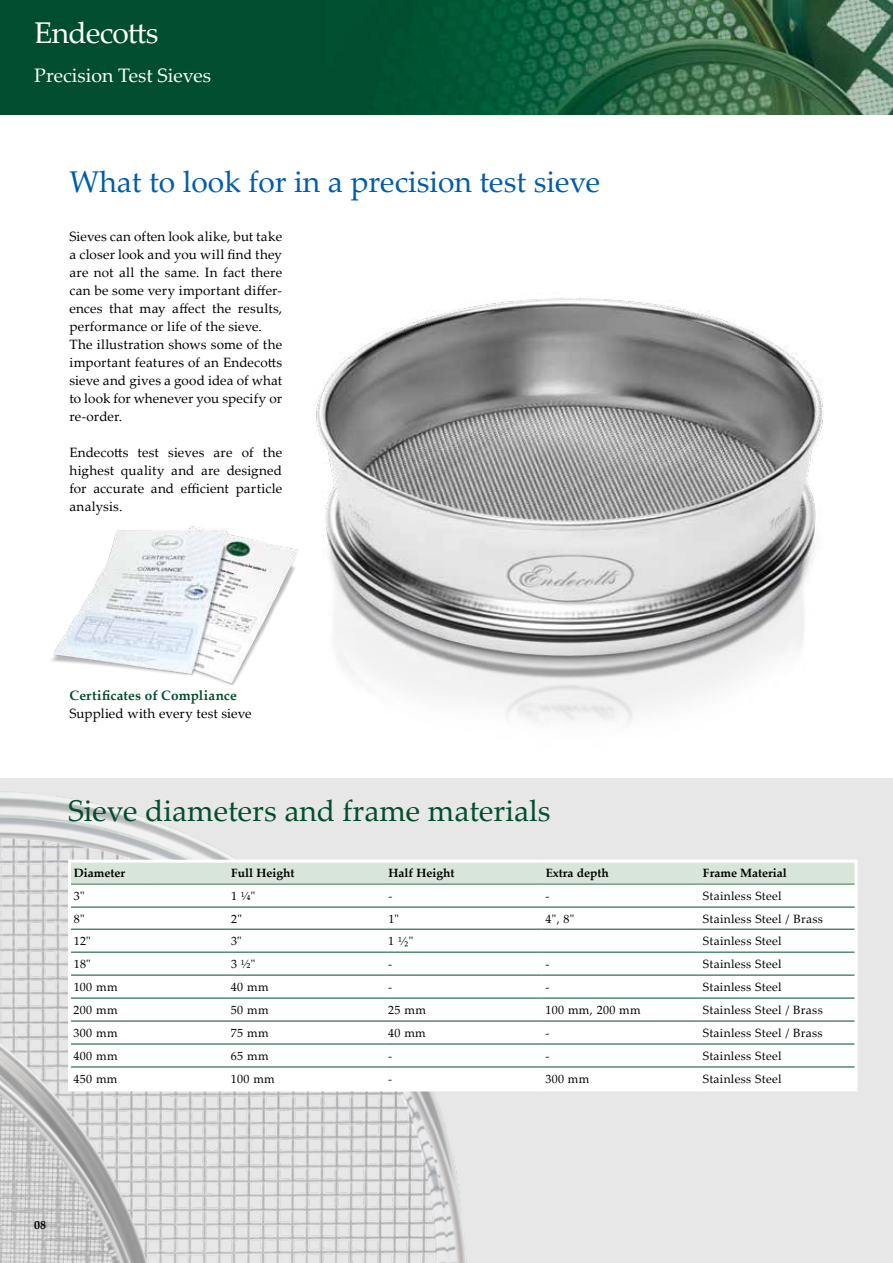
<style>
.page{position:relative;width:893px;height:1263px;background:#fff}
.page>*{position:absolute;margin:0;border:0;box-sizing:border-box;transform-origin:0 0}
.t1{font:30px "Palatino Linotype";color:#005da9}
.t2{font:30px "Palatino Linotype";color:#004e2d}
.t3{font:30px "Palatino Linotype";letter-spacing:-.025em;color:#fff}
.t4{font:19.5px "Palatino Linotype";color:#fff}
.t5{font:13.5px/18px "Palatino Linotype";letter-spacing:.01em;color:#000}
.t6{font:700 13.5px "Palatino Linotype";letter-spacing:.015em;color:#004e2d}
.t7{font:12px "Palatino Linotype";letter-spacing:.025em;color:#000}
.t8{font:700 12px "Palatino Linotype";color:#000}
</style>
<div class="page">
<div style="left:0;top:778px;width:893px;height:485px;background:#e7e7e7"></div>
<img style="left:0;top:792px;width:467px;height:471px">
<img style="left:0;top:0;width:893px;height:115px">
<img style="left:51px;top:525px;width:221px;height:161px">
<img style="left:272px;top:297px;width:551px;height:426px">
<div style="left:71px;top:863px;width:783px;height:21px;background:#d7e6d9"></div>
<div style="left:71px;top:885px;width:783px;height:203px;background:#fff"></div>
<hr style="left:68px;top:860px;width:159px;height:3px;background:#fff">
<hr style="left:68px;top:863px;width:3px;height:21px;background:#fff">
<hr style="left:227px;top:860px;width:157px;height:3px;background:#fff">
<hr style="left:384px;top:860px;width:157px;height:3px;background:#fff">
<hr style="left:541px;top:860px;width:158px;height:3px;background:#fff">
<hr style="left:699px;top:860px;width:158px;height:3px;background:#fff">
<hr style="left:854px;top:863px;width:3px;height:21px;background:#fff">
<hr style="left:68px;top:884px;width:3px;height:23px;background:#fff">
<hr style="left:854px;top:884px;width:3px;height:23px;background:#fff">
<hr style="left:68px;top:907px;width:3px;height:22px;background:#fff">
<hr style="left:854px;top:907px;width:3px;height:22px;background:#fff">
<hr style="left:68px;top:929px;width:3px;height:23px;background:#fff">
<hr style="left:854px;top:929px;width:3px;height:23px;background:#fff">
<hr style="left:68px;top:952px;width:3px;height:23px;background:#fff">
<hr style="left:854px;top:952px;width:3px;height:23px;background:#fff">
<hr style="left:68px;top:975px;width:3px;height:23px;background:#fff">
<hr style="left:854px;top:975px;width:3px;height:23px;background:#fff">
<hr style="left:68px;top:998px;width:3px;height:23px;background:#fff">
<hr style="left:854px;top:998px;width:3px;height:23px;background:#fff">
<hr style="left:68px;top:1021px;width:3px;height:23px;background:#fff">
<hr style="left:854px;top:1021px;width:3px;height:23px;background:#fff">
<hr style="left:68px;top:1044px;width:3px;height:23px;background:#fff">
<hr style="left:854px;top:1044px;width:3px;height:23px;background:#fff">
<hr style="left:68px;top:1067px;width:3px;height:21px;background:#fff">
<hr style="left:854px;top:1067px;width:3px;height:21px;background:#fff">
<hr style="left:68px;top:1088px;width:159px;height:3px;background:#fff">
<hr style="left:227px;top:1088px;width:157px;height:3px;background:#fff">
<hr style="left:384px;top:1088px;width:157px;height:3px;background:#fff">
<hr style="left:541px;top:1088px;width:158px;height:3px;background:#fff">
<hr style="left:699px;top:1088px;width:158px;height:3px;background:#fff">
<hr style="left:71px;top:884px;width:156px;height:1px;background:#3f7458">
<hr style="left:227px;top:884px;width:157px;height:1px;background:#3f7458">
<hr style="left:384px;top:884px;width:157px;height:1px;background:#3f7458">
<hr style="left:541px;top:884px;width:158px;height:1px;background:#3f7458">
<hr style="left:699px;top:884px;width:155px;height:1px;background:#3f7458">
<hr style="left:71px;top:907px;width:156px;height:1px;background:#004e2d">
<hr style="left:227px;top:907px;width:157px;height:1px;background:#004e2d">
<hr style="left:384px;top:907px;width:157px;height:1px;background:#004e2d">
<hr style="left:541px;top:907px;width:158px;height:1px;background:#004e2d">
<hr style="left:699px;top:907px;width:155px;height:1px;background:#004e2d">
<hr style="left:71px;top:929px;width:156px;height:1px;background:#004e2d">
<hr style="left:227px;top:929px;width:157px;height:1px;background:#004e2d">
<hr style="left:384px;top:929px;width:157px;height:1px;background:#004e2d">
<hr style="left:541px;top:929px;width:158px;height:1px;background:#004e2d">
<hr style="left:699px;top:929px;width:155px;height:1px;background:#004e2d">
<hr style="left:71px;top:952px;width:156px;height:1px;background:#004e2d">
<hr style="left:227px;top:952px;width:157px;height:1px;background:#004e2d">
<hr style="left:384px;top:952px;width:157px;height:1px;background:#004e2d">
<hr style="left:541px;top:952px;width:158px;height:1px;background:#004e2d">
<hr style="left:699px;top:952px;width:155px;height:1px;background:#004e2d">
<hr style="left:71px;top:975px;width:156px;height:1px;background:#004e2d">
<hr style="left:227px;top:975px;width:157px;height:1px;background:#004e2d">
<hr style="left:384px;top:975px;width:157px;height:1px;background:#004e2d">
<hr style="left:541px;top:975px;width:158px;height:1px;background:#004e2d">
<hr style="left:699px;top:975px;width:155px;height:1px;background:#004e2d">
<hr style="left:71px;top:998px;width:156px;height:1px;background:#004e2d">
<hr style="left:227px;top:998px;width:157px;height:1px;background:#004e2d">
<hr style="left:384px;top:998px;width:157px;height:1px;background:#004e2d">
<hr style="left:541px;top:998px;width:158px;height:1px;background:#004e2d">
<hr style="left:699px;top:998px;width:155px;height:1px;background:#004e2d">
<hr style="left:71px;top:1021px;width:156px;height:1px;background:#004e2d">
<hr style="left:227px;top:1021px;width:157px;height:1px;background:#004e2d">
<hr style="left:384px;top:1021px;width:157px;height:1px;background:#004e2d">
<hr style="left:541px;top:1021px;width:158px;height:1px;background:#004e2d">
<hr style="left:699px;top:1021px;width:155px;height:1px;background:#004e2d">
<hr style="left:71px;top:1044px;width:156px;height:1px;background:#004e2d">
<hr style="left:227px;top:1044px;width:157px;height:1px;background:#004e2d">
<hr style="left:384px;top:1044px;width:157px;height:1px;background:#004e2d">
<hr style="left:541px;top:1044px;width:158px;height:1px;background:#004e2d">
<hr style="left:699px;top:1044px;width:155px;height:1px;background:#004e2d">
<hr style="left:71px;top:1066px;width:156px;height:1px;background:#004e2d">
<hr style="left:227px;top:1066px;width:157px;height:1px;background:#004e2d">
<hr style="left:384px;top:1066px;width:157px;height:1px;background:#004e2d">
<hr style="left:541px;top:1066px;width:158px;height:1px;background:#004e2d">
<hr style="left:699px;top:1066px;width:155px;height:1px;background:#004e2d">
<h1 class="t3" style="left:34px;top:12px;width:126px">Endecotts</h1>
<h2 class="t4" style="left:34px;top:62px;width:178px">Precision Test Sieves</h2>
<h1 class="t1" style="left:69px;top:161px;width:532px">What to look for in a precision test sieve</h1>
<p class="t5" style="left:69px;top:227px;width:214px">Sieves can often look alike, but take a closer look and you will find they are not all the same. In fact there can be some very important differ&shy;ences that may affect the results, performance or life of the sieve.<br>The illustration shows some of the important features of an Endecotts sieve and gives a good idea of what to look for whenever you specify or re-order.</p>
<p class="t5" style="left:69px;top:443px;width:214px;text-align:justify">Endecotts test sieves are of the highest quality and are designed for accurate and efficient particle analysis.</p>
<p class="t6" style="left:69px;top:686px;width:169px">Certificates of Compliance</p>
<p class="t5" style="left:69px;top:704px;width:184px">Supplied with every test sieve</p>
<h1 class="t2" style="left:68px;top:790px;width:484px">Sieve diameters and frame materials</h1>
<p class="t8" style="left:74px;top:864px;width:53px">Diameter</p>
<p class="t8" style="left:231px;top:864px;width:65px">Full Height</p>
<p class="t8" style="left:388px;top:864px;width:67px">Half Height</p>
<p class="t8" style="left:546px;top:864px;width:65px">Extra depth</p>
<p class="t8" style="left:703px;top:864px;width:85px">Frame Material</p>
<p class="t7" style="left:74px;top:887px;width:12px">3"</p>
<p class="t7" style="left:231px;top:887px;width:26px">1 ¼"</p>
<p class="t7" style="left:388px;top:887px;width:5px">-</p>
<p class="t7" style="left:546px;top:887px;width:5px">-</p>
<p class="t7" style="left:703px;top:887px;width:80px">Stainless Steel</p>
<p class="t7" style="left:74px;top:910px;width:12px">8"</p>
<p class="t7" style="left:231px;top:910px;width:12px">2"</p>
<p class="t7" style="left:388px;top:910px;width:12px">1"</p>
<p class="t7" style="left:546px;top:910px;width:30px">4", 8"</p>
<p class="t7" style="left:703px;top:910px;width:121px">Stainless Steel / Brass</p>
<p class="t7" style="left:74px;top:932px;width:19px">12"</p>
<p class="t7" style="left:231px;top:932px;width:12px">3"</p>
<p class="t7" style="left:388px;top:932px;width:26px">1 1/2"</p>
<p class="t7" style="left:703px;top:932px;width:80px">Stainless Steel</p>
<p class="t7" style="left:74px;top:955px;width:19px">18"</p>
<p class="t7" style="left:231px;top:955px;width:26px">3 ½"</p>
<p class="t7" style="left:388px;top:955px;width:5px">-</p>
<p class="t7" style="left:546px;top:955px;width:5px">-</p>
<p class="t7" style="left:703px;top:955px;width:80px">Stainless Steel</p>
<p class="t7" style="left:74px;top:978px;width:45px">100 mm</p>
<p class="t7" style="left:231px;top:978px;width:39px">40 mm</p>
<p class="t7" style="left:388px;top:978px;width:5px">-</p>
<p class="t7" style="left:546px;top:978px;width:5px">-</p>
<p class="t7" style="left:703px;top:978px;width:80px">Stainless Steel</p>
<p class="t7" style="left:74px;top:1001px;width:45px">200 mm</p>
<p class="t7" style="left:231px;top:1001px;width:39px">50 mm</p>
<p class="t7" style="left:388px;top:1001px;width:39px">25 mm</p>
<p class="t7" style="left:546px;top:1001px;width:97px">100 mm, 200 mm</p>
<p class="t7" style="left:703px;top:1001px;width:121px">Stainless Steel / Brass</p>
<p class="t7" style="left:74px;top:1024px;width:45px">300 mm</p>
<p class="t7" style="left:231px;top:1024px;width:39px">75 mm</p>
<p class="t7" style="left:388px;top:1024px;width:39px">40 mm</p>
<p class="t7" style="left:545px;top:1024px;width:5px">-</p>
<p class="t7" style="left:703px;top:1024px;width:121px">Stainless Steel / Brass</p>
<p class="t7" style="left:74px;top:1047px;width:45px">400 mm</p>
<p class="t7" style="left:231px;top:1047px;width:39px">65 mm</p>
<p class="t7" style="left:388px;top:1047px;width:5px">-</p>
<p class="t7" style="left:545px;top:1047px;width:5px">-</p>
<p class="t7" style="left:703px;top:1047px;width:80px">Stainless Steel</p>
<p class="t7" style="left:74px;top:1070px;width:45px">450 mm</p>
<p class="t7" style="left:231px;top:1070px;width:45px">100 mm</p>
<p class="t7" style="left:388px;top:1070px;width:5px">-</p>
<p class="t7" style="left:545px;top:1070px;width:45px">300 mm</p>
<p class="t7" style="left:703px;top:1070px;width:80px">Stainless Steel</p>
<p class="t8" style="left:34px;top:1216px;width:13px">08</p>
</div>
